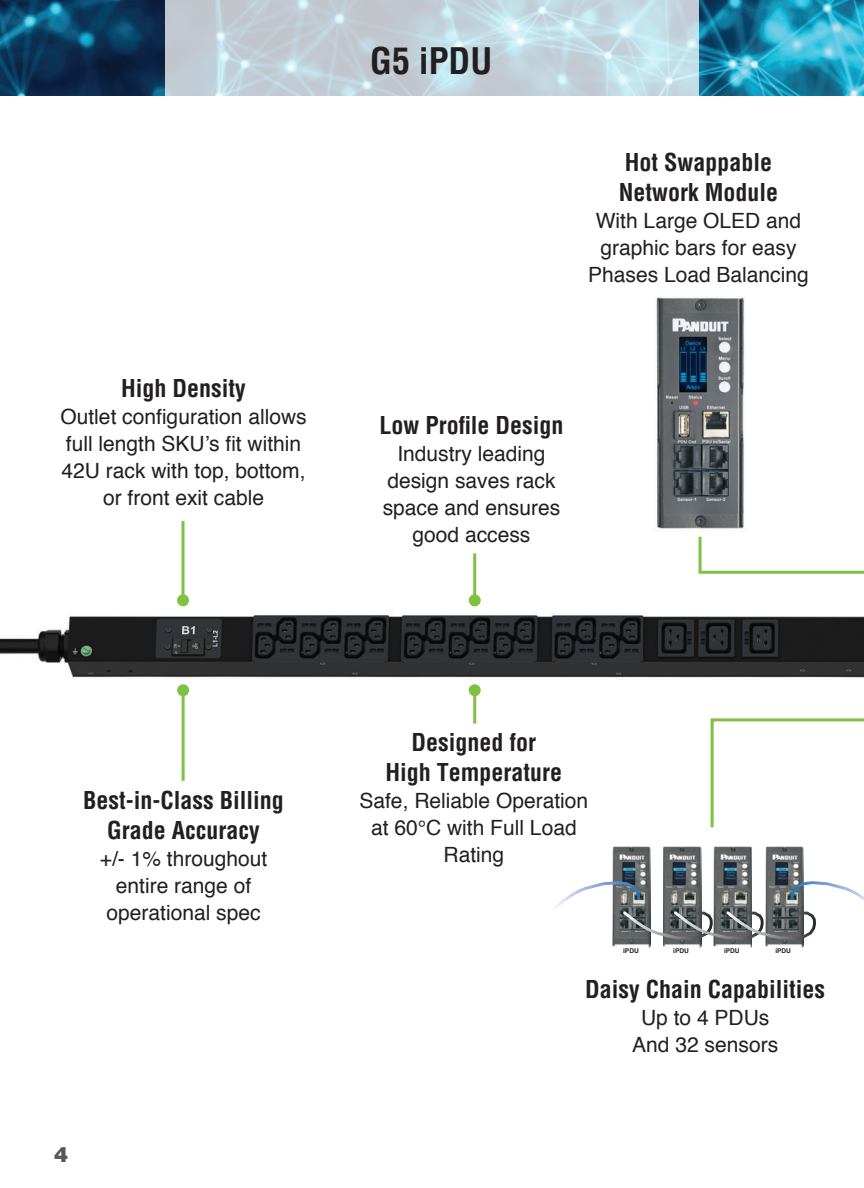
<style>
.page{position:relative;width:864px;height:1188px;background:#fff}
.page>*{position:absolute;margin:0;border:0;box-sizing:border-box;transform-origin:0 0}
.t1{font:700 condensed 35.7px "Helvetica";color:#231f20}
.head_8pt{font:700 condensed 24px/30px "Helvetica";color:#231f20;text-align:center}
.description_7pt{font:21px/27px "Helvetica";color:#231f20;text-align:center}
.t2{font:900 21px "Helvetica";color:#57585a}
.t3{font:700 6.6px "Helvetica";color:#231f20}
</style>
<div class="page">
<img style="left:0;top:0;width:864px;height:95px">
<svg style="left:165px;top:0;width:534px;height:96px;background:#c3d3dc"></svg>
<img style="left:0;top:521px;width:864px;height:351px">
<img style="left:766px;top:847px;width:38px;height:25px">
<img style="left:663px;top:847px;width:38px;height:25px">
<img style="left:714px;top:847px;width:38px;height:25px">
<img style="left:613px;top:847px;width:38px;height:25px">
<svg style="left:555px;top:872px;width:309px;height:76px"></svg>
<img style="left:646px;top:297px;width:106px;height:242px">
<hr style="left:182px;top:521px;width:3px;height:79px;background:#7fc241">
<div style="left:177px;top:594px;width:12px;height:12px;background:#7fc241;border-radius:50%"></div>
<hr style="left:473px;top:553px;width:3px;height:47px;background:#7fc241">
<div style="left:469px;top:594px;width:12px;height:12px;background:#7fc241;border-radius:50%"></div>
<hr style="left:473px;top:690px;width:3px;height:34px;background:#7fc241">
<div style="left:469px;top:684px;width:12px;height:12px;background:#7fc241;border-radius:50%"></div>
<hr style="left:182px;top:690px;width:3px;height:91px;background:#7fc241">
<div style="left:177px;top:684px;width:12px;height:12px;background:#7fc241;border-radius:50%"></div>
<svg style="left:697px;top:534px;width:167px;height:69px"></svg>
<svg style="left:709px;top:687px;width:155px;height:143px"></svg>
<p class="head_8pt" style="left:121px;top:374px;width:126px">High Density</p>
<p class="description_7pt" style="left:60px;top:404px;width:248px">Outlet configuration allows full length SKU’s fit within<br>42U rack with top, bottom, or front exit cable</p>
<p class="t1" style="left:370px;top:38px;width:124px">G5 iPDU</p>
<p class="head_8pt" style="left:625px;top:148px;width:149px">Hot Swappable</p>
<p class="head_8pt" style="left:619px;top:178px;width:161px">Network Module</p>
<p class="description_7pt" style="left:596px;top:208px;width:207px">With Large OLED and</p>
<p class="description_7pt" style="left:600px;top:235px;width:198px">graphic bars for easy</p>
<p class="description_7pt" style="left:588px;top:262px;width:222px">Phases Load Balancing</p>
<p class="head_8pt" style="left:379px;top:410px;width:186px">Low Profile Design</p>
<p class="description_7pt" style="left:383px;top:441px;width:179px">Industry leading design saves rack space and ensures good access</p>
<p class="head_8pt" style="left:83px;top:785px;width:202px">Best-in-Class Billing<br>Grade Accuracy</p>
<p class="description_7pt" style="left:100px;top:846px;width:169px">+/- 1% throughout entire range of operational spec</p>
<p class="t2" style="left:54px;top:1141px;width:16px">4</p>
<p class="head_8pt" style="left:412px;top:728px;width:126px">Designed for</p>
<p class="head_8pt" style="left:386px;top:758px;width:178px">High Temperature</p>
<p class="description_7pt" style="left:359px;top:788px;width:230px">Safe, Reliable Operation at 60°C with Full Load<br>Rating</p>
<p class="t3" style="left:623px;top:946px;width:17px">iPDU</p>
<p class="t3" style="left:673px;top:946px;width:17px">iPDU</p>
<p class="t3" style="left:724px;top:946px;width:17px">iPDU</p>
<p class="t3" style="left:775px;top:946px;width:17px">iPDU</p>
<p class="head_8pt" style="left:585px;top:974px;width:242px">Daisy Chain Capabilities</p>
<p class="description_7pt" style="left:641px;top:1004px;width:130px">Up to 4 PDUs</p>
<p class="description_7pt" style="left:632px;top:1031px;width:147px">And 32 sensors</p>
</div>
